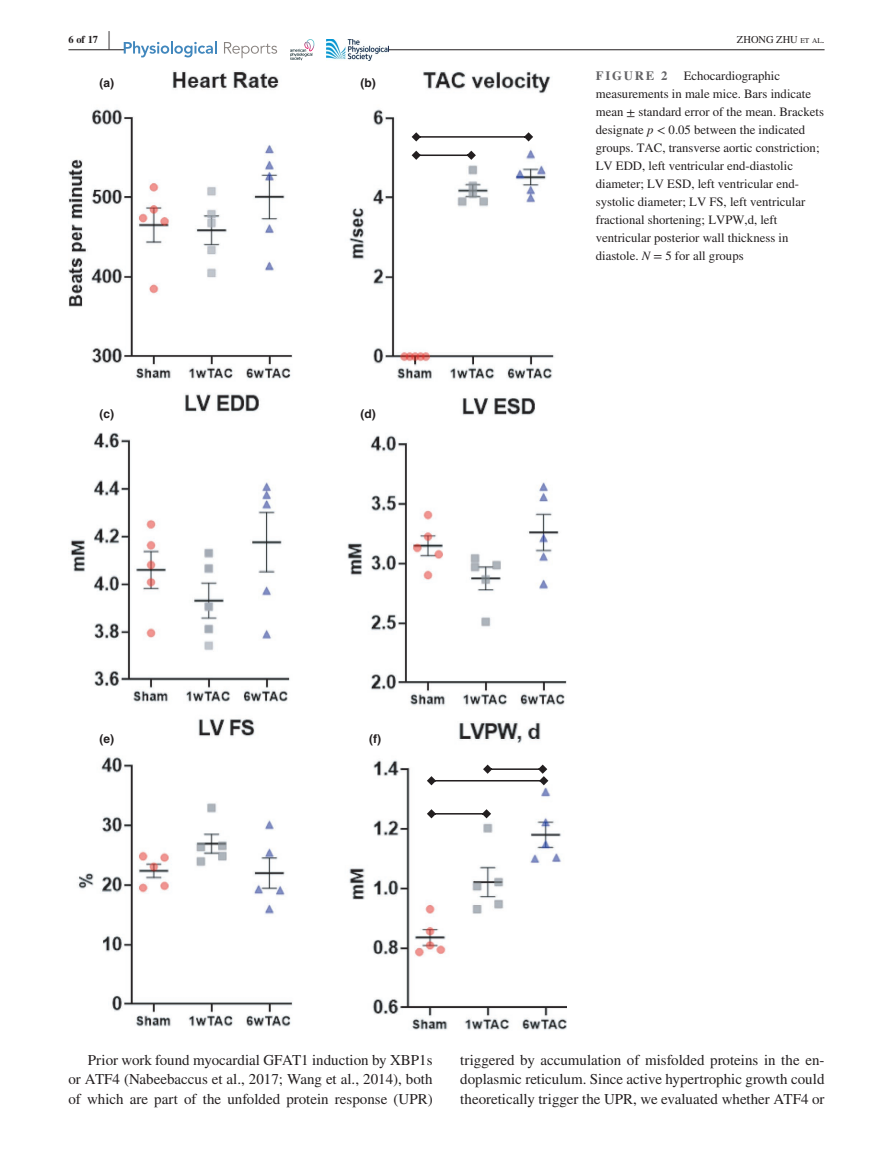
<style>
.page{position:relative;width:893px;height:1174px;background:#fff}
.page>*{position:absolute;margin:0;border:0;box-sizing:border-box;transform-origin:0 0}
.t1{font:700 25.95px "STIX";color:#231f20;scale:.36 1}
.t2{font:15px/19.5px "STIX";color:#231f20;text-align:justify}
.t3{font:12.75px/18px "STIX";color:#231f20}
.t4{font:700 12.75px "STIX";letter-spacing:.14em;color:#636366}
.t5{font:700 12px "Helvetica";color:#231f20}
.t6{font:10.5px "STIX";color:#231f20}
.t7{font:700 10.5px "STIX";color:#231f20}
.s1{font-size:7.35px}
.s2{font-style:italic}
</style>
<div class="page">
<hr style="left:68px;top:49px;width:756px;height:1px;background:#231f20">
<div style="left:124px;top:39px;width:264px;height:21px;background:#fff"></div>
<svg style="left:290px;top:39px;width:24px;height:21px"></svg>
<img style="left:327px;top:39px;width:61px;height:21px">
<svg style="left:124px;top:41px;width:93px;height:16px"></svg>
<svg style="left:224px;top:42px;width:53px;height:16px"></svg>
<img style="left:68px;top:70px;width:498px;height:960px">
<svg style="left:412px;top:151px;width:64px;height:9px"></svg>
<svg style="left:412px;top:132px;width:121px;height:9px"></svg>
<svg style="left:427px;top:809px;width:64px;height:9px"></svg>
<svg style="left:427px;top:764px;width:121px;height:21px"></svg>
<p class="t7" style="left:68px;top:33px;width:31px">6 of 17</p>
<h1 class="t1" style="left:108px;top:24px;width:7px">|</h1>
<p class="t6" style="left:737px;top:32px;width:89px">ZHONG ZHU <span class="s1">et al</span>.</p>
<p class="t5" style="left:100px;top:76px;width:16px">(a)</p>
<p class="t5" style="left:361px;top:76px;width:17px">(b)</p>
<p class="t5" style="left:100px;top:407px;width:16px">(c)</p>
<p class="t5" style="left:361px;top:407px;width:17px">(d)</p>
<p class="t5" style="left:100px;top:732px;width:16px">(e)</p>
<p class="t5" style="left:369px;top:732px;width:13px">(f)</p>
<p class="t4" style="left:596px;top:68px;width:73px">FIGURE 2</p>
<p class="t3" style="left:596px;top:67px;width:230px;text-indent:88px">Echocardiographic measurements in male mice. Bars indicate mean ± standard error of the mean. Brackets designate <span class="s2">p</span> &lt; 0.05 between the indicated groups. TAC, transverse aortic constriction; LV EDD, left ventricular end-diastolic diameter; LV ESD, left ventricular end&shy;systolic diameter; LV FS, left ventricular fractional shortening; LVPW,d, left ventricular posterior wall thickness in diastole. <span class="s2">N</span> = 5 for all groups</p>
<p class="t2" style="left:68px;top:1051px;width:366px;text-indent:20px">Prior work found myocardial GFAT1 induction by XBP1s or ATF4 (Nabeebaccus et al., 2017; Wang et al., 2014), both of which are part of the unfolded protein response (UPR)</p>
<p class="t2" style="left:460px;top:1051px;width:366px">triggered by accumulation of misfolded proteins in the en&shy;doplasmic reticulum. Since active hypertrophic growth could theoretically trigger the UPR, we evaluated whether ATF4 or</p>
</div>
